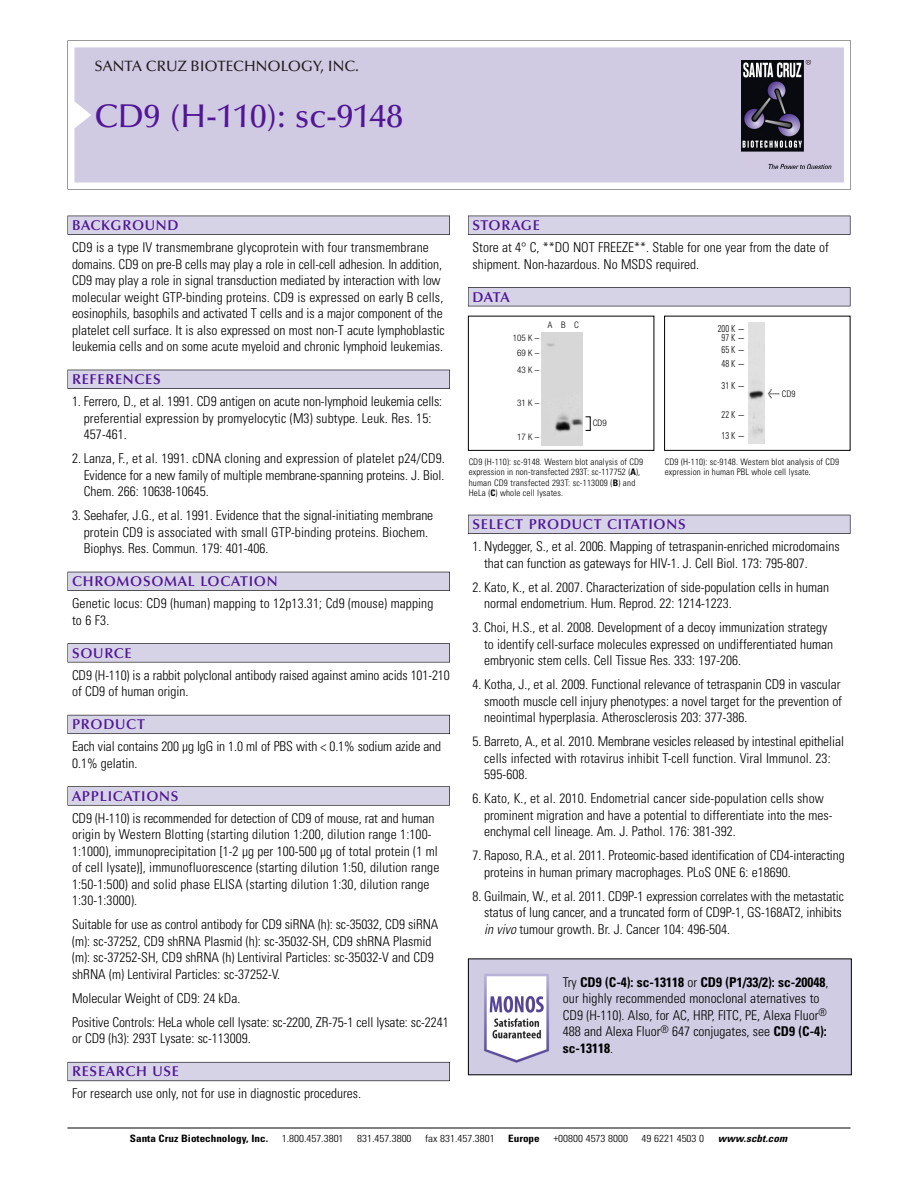
<style>
.page{position:relative;width:918px;height:1188px;background:#fff}
.page>*{position:absolute;margin:0;border:0;box-sizing:border-box;transform-origin:0 0}
.t1{font:500 33px "Optima";color:#511695}
.t2{font:500 15px "Optima";color:#231f20}
.t3{font:600 14.25px "Optima";letter-spacing:.05em;color:#511695}
.t4{font:300 condensed 13.5px/16.5px "Univers";color:#000}
.t5{font:300 condensed 10.2px "Univers";color:#000;scale:1.1 1}
.t6{font:700 condensed 10.2px "Univers";color:#000;scale:1.1 1}
.t7{font:italic 700 condensed 10.2px "Univers";letter-spacing:.005em;color:#000;scale:1.1 1}
.t8{font:300 condensed 9.75px/9px "Univers";color:#000;scale:.87 1}
.t9{font:300 condensed 9px/10.5px "Univers";letter-spacing:.015em;color:#000}
.t10{font:300 condensed 9px/15px "Helvetica Neue";color:#000;text-align:center}
.s1{font-weight:700}
.s2{font-family:"Meta Plus";font-weight:400;font-stretch:normal;font-size:10.5px}
.s3{font-style:italic}
</style>
<div class="page">
<svg style="left:68px;top:40px;width:783px;height:149px"></svg>
<div style="left:74px;top:47px;width:770px;height:135px;background:#d1cae3"></div>
<img style="left:741px;top:60px;width:90px;height:108px">
<div style="left:68px;top:216px;width:382px;height:19px;background:#525155"></div>
<div style="left:68px;top:216px;width:381px;height:18px;background:#d7d3e7"></div>
<div style="left:68px;top:370px;width:382px;height:19px;background:#515055"></div>
<div style="left:68px;top:370px;width:381px;height:18px;background:#d7d3e7"></div>
<div style="left:68px;top:572px;width:382px;height:19px;background:#525158"></div>
<div style="left:68px;top:572px;width:381px;height:18px;background:#d7d3e7"></div>
<div style="left:68px;top:643px;width:382px;height:19px;background:#575759"></div>
<div style="left:68px;top:644px;width:381px;height:18px;background:#d7d3e7"></div>
<div style="left:68px;top:715px;width:382px;height:19px;background:#5b5a62"></div>
<div style="left:68px;top:715px;width:381px;height:18px;background:#d7d3e7"></div>
<div style="left:68px;top:786px;width:382px;height:20px;background:#626263"></div>
<div style="left:68px;top:787px;width:381px;height:18px;background:#d7d3e7"></div>
<div style="left:68px;top:1062px;width:382px;height:19px;background:#66646d"></div>
<div style="left:68px;top:1063px;width:381px;height:18px;background:#d7d3e7"></div>
<div style="left:468px;top:216px;width:382px;height:19px;background:#525155"></div>
<div style="left:468px;top:216px;width:382px;height:18px;background:#d7d3e7"></div>
<div style="left:468px;top:287px;width:382px;height:19px;background:#525155"></div>
<div style="left:468px;top:288px;width:382px;height:18px;background:#d7d3e7"></div>
<div style="left:468px;top:515px;width:382px;height:19px;background:#525158"></div>
<div style="left:468px;top:515px;width:382px;height:18px;background:#d7d3e7"></div>
<hr style="left:68px;top:1128px;width:782px;height:1px;background:#000">
<div style="left:664px;top:316px;width:186px;height:135px;border:1px solid #000"></div>
<div style="left:468px;top:316px;width:186px;height:135px;border:1px solid #000"></div>
<img style="left:748px;top:323px;width:16px;height:120px">
<img style="left:542px;top:333px;width:41px;height:112px">
<img style="left:470px;top:960px;width:380px;height:113px">
<p class="t2" style="left:94px;top:61px;width:266px">SANTA CRUZ BIOTECHNOLOGY, INC.</p>
<h1 class="t1" style="left:94px;top:103px;width:310px">CD9 (H-110): sc-9148</h1>
<p class="t3" style="left:72px;top:219px;width:108px">BACKGROUND</p>
<p class="t4" style="left:72px;top:240px;width:374px">CD9 is a type IV transmembrane glycoprotein with four transmembrane domains. CD9 on pre-B cells may play a role in cell-cell adhesion. In addition, CD9 may play a role in signal transduction mediated by interaction with low molecular weight GTP-binding proteins. CD9 is expressed on early B cells, eosinophils, basophils and activated T cells and is a major component of the platelet cell surface. It is also expressed on most non-T acute lymphoblastic leukemia cells and on some acute myeloid and chronic lymphoid leukemias.</p>
<p class="t3" style="left:72px;top:374px;width:90px">REFERENCES</p>
<p class="t4" style="left:84px;top:394px;width:360px;text-indent:-12px">1. Ferrero, D., et al. 1991. CD9 antigen on acute non-lymphoid leukemia cells: preferential expression by promyelocytic (M3) subtype. Leuk. Res. 15:<br>457-461.</p>
<p class="t4" style="left:84px;top:451px;width:363px;text-align:justify;text-indent:-12px">2. Lanza, F., et al. 1991. cDNA cloning and expression of platelet p24/CD9.<br>Evidence for a new family of multiple membrane-spanning proteins. J. Biol.<br>Chem. 266: 10638-10645.</p>
<p class="t4" style="left:84px;top:508px;width:351px;text-indent:-12px">3. Seehafer, J.G., et al. 1991. Evidence that the signal-initiating membrane protein CD9 is associated with small GTP-binding proteins. Biochem.<br>Biophys. Res. Commun. 179: 401-406.</p>
<p class="t3" style="left:72px;top:576px;width:207px">CHROMOSOMAL LOCATION</p>
<p class="t4" style="left:72px;top:596px;width:363px">Genetic locus: CD9 (human) mapping to 12p13.31; Cd9 (mouse) mapping to 6 F3.</p>
<p class="t3" style="left:72px;top:647px;width:61px">SOURCE</p>
<p class="t4" style="left:72px;top:668px;width:379px">CD9 (H-110) is a rabbit polyclonal antibody raised against amino acids 101-210 of CD9 of human origin.</p>
<p class="t3" style="left:72px;top:719px;width:74px">PRODUCT</p>
<p class="t4" style="left:72px;top:739px;width:371px">Each vial contains 200 µg IgG in 1.0 ml of PBS with &lt; 0.1% sodium azide and<br>0.1% gelatin.</p>
<p class="t3" style="left:72px;top:790px;width:108px">APPLICATIONS</p>
<p class="t4" style="left:72px;top:811px;width:369px">CD9 (H-110) is recommended for detection of CD9 of mouse, rat and human origin by Western Blotting (starting dilution 1:200, dilution range 1:100- 1:1000), immunoprecipitation [1-2 µg per 100-500 µg of total protein (1 ml of cell lysate)], immunofluorescence (starting dilution 1:50, dilution range 1:50-1:500) and solid phase ELISA (starting dilution 1:30, dilution range 1:30-1:3000).</p>
<p class="t4" style="left:72px;top:917px;width:368px">Suitable for use as control antibody for CD9 siRNA (h): sc-35032, CD9 siRNA (m): sc-37252, CD9 shRNA Plasmid (h): sc-35032-SH, CD9 shRNA Plasmid (m): sc-37252-SH, CD9 shRNA (h) Lentiviral Particles: sc-35032-V and CD9 shRNA (m) Lentiviral Particles: sc-37252-V.</p>
<p class="t4" style="left:72px;top:987px;width:378px;line-height:24px">Molecular Weight of CD9: 24 kDa.<br>Positive Controls: HeLa whole cell lysate: sc-2200, ZR-75-1 cell lysate: sc-2241</p>
<p class="t4" style="left:72px;top:1031px;width:180px">or CD9 (h3): 293T Lysate: sc-113009.</p>
<p class="t3" style="left:72px;top:1066px;width:109px">RESEARCH USE</p>
<p class="t4" style="left:72px;top:1087px;width:290px">For research use only, not for use in diagnostic procedures.</p>
<p class="t3" style="left:473px;top:219px;width:69px">STORAGE</p>
<p class="t4" style="left:473px;top:240px;width:358px">Store at 4° C, **DO NOT FREEZE**. Stable for one year from the date of shipment. Non-hazardous. No MSDS required.</p>
<p class="t3" style="left:473px;top:291px;width:39px">DATA</p>
<p class="t10" style="left:513px;top:331px;width:28px">105 K –<br>69K–</p>
<p class="t10" style="left:517px;top:363px;width:24px">43K–</p>
<p class="t10" style="left:517px;top:396px;width:24px">31K–</p>
<p class="t10" style="left:517px;top:430px;width:24px">17K–</p>
<p class="t10" style="left:548px;top:318px;width:32px">ABC</p>
<p class="t10" style="left:593px;top:416px;width:15px">CD9</p>
<p class="t9" style="left:469px;top:457px;width:176px">CD9 (H-110): sc-9148. Western blot analysis of CD9 expression in non-transfected 293T: sc-117752 (<span class="s1">A</span>), human CD9 transfected 293T: sc-113009 (<span class="s1">B</span>) and HeLa (<span class="s1">C</span>) whole cell lysates.</p>
<p class="t8" style="left:718px;top:325px;width:33px;text-align:center">200 K -<br>97K-</p>
<p class="t8" style="left:722px;top:344px;width:29px;line-height:13.5px">65K-<br>48K-</p>
<p class="t8" style="left:722px;top:382px;width:29px">31K-</p>
<p class="t8" style="left:722px;top:404px;width:29px;line-height:21px">22K-<br>13K-</p>
<p class="t9" style="left:768px;top:390px;width:29px"><span class="s2">&lt;</span> CD9</p>
<p class="t9" style="left:665px;top:457px;width:176px">CD9 (H-110): sc-9148. Western blot analysis of CD9 expression in human PBL whole cell lysate.</p>
<p class="t3" style="left:473px;top:519px;width:215px">SELECT PRODUCT CITATIONS</p>
<p class="t4" style="left:484px;top:539px;width:357px;text-indent:-12px">1. Nydegger, S., et al. 2006. Mapping of tetraspanin-enriched microdomains that can function as gateways for HIV-1. J. Cell Biol. 173: 795-807.</p>
<p class="t4" style="left:484px;top:580px;width:346px;text-indent:-12px">2. Kato, K., et al. 2007. Characterization of side-population cells in human normal endometrium. Hum. Reprod. 22: 1214-1223.</p>
<p class="t4" style="left:484px;top:620px;width:351px;text-indent:-12px">3. Choi, H.S., et al. 2008. Development of a decoy immunization strategy to identify cell-surface molecules expressed on undifferentiated human embryonic stem cells. Cell Tissue Res. 333: 197-206.</p>
<p class="t4" style="left:484px;top:677px;width:359px;text-align:justify;text-indent:-12px">4. Kotha, J., et al. 2009. Functional relevance of tetraspanin CD9 in vascular smooth muscle cell injury phenotypes: a novel target for the prevention of neointimal hyperplasia. Atherosclerosis 203: 377-386.</p>
<p class="t4" style="left:484px;top:734px;width:361px;text-indent:-12px">5. Barreto, A., et al. 2010. Membrane vesicles released by intestinal epithelial cells infected with rotavirus inhibit T-cell function. Viral Immunol. 23:<br>595-608.</p>
<p class="t4" style="left:484px;top:791px;width:350px;text-indent:-12px">6. Kato, K., et al. 2010. Endometrial cancer side-population cells show prominent migration and have a potential to differentiate into the mes&shy;enchymal cell lineage. Am. J. Pathol. 176: 381-392.</p>
<p class="t4" style="left:484px;top:848px;width:362px;text-indent:-12px">7. Raposo, R.A., et al. 2011. Proteomic-based identification of CD4-interacting proteins in human primary macrophages. PLoS ONE 6: e18690.</p>
<p class="t4" style="left:484px;top:889px;width:361px;text-indent:-12px">8. Guilmain, W., et al. 2011. CD9P-1 expression correlates with the metastatic status of lung cancer, and a truncated form of CD9P-1, GS-168AT2, inhibits <span class="s3">in vivo</span> tumour growth. Br. J. Cancer 104: 496-504.</p>
<p class="t4" style="left:563px;top:975px;width:267px">Try <span class="s1">CD9 (C-4): sc-13118</span> or <span class="s1">CD9 (P1/33/2): sc-20048</span>, our highly recommended monoclonal aternatives to CD9 (H-110). Also, for AC, HRP, FITC, PE, Alexa Fluor<sup>® </sup>488 and Alexa Fluor<sup>®</sup> 647 conjugates, see <span class="s1">CD9 (C-4): sc-13118</span>.</p>
<p class="t6" style="left:130px;top:1135px;width:127px">Santa Cruz Biotechnology, Inc.</p>
<p class="t5" style="left:282px;top:1135px;width:58px">1.800.457.3801</p>
<p class="t5" style="left:357px;top:1135px;width:51px">831.457.3800</p>
<p class="t5" style="left:425px;top:1135px;width:65px">fax 831.457.3801</p>
<p class="t6" style="left:508px;top:1135px;width:30px">Europe</p>
<p class="t5" style="left:553px;top:1135px;width:69px">+00800 4573 8000</p>
<p class="t5" style="left:642px;top:1135px;width:58px">49 6221 4503 0</p>
<p class="t7" style="left:718px;top:1135px;width:64px">www.scbt.com</p>
</div>
